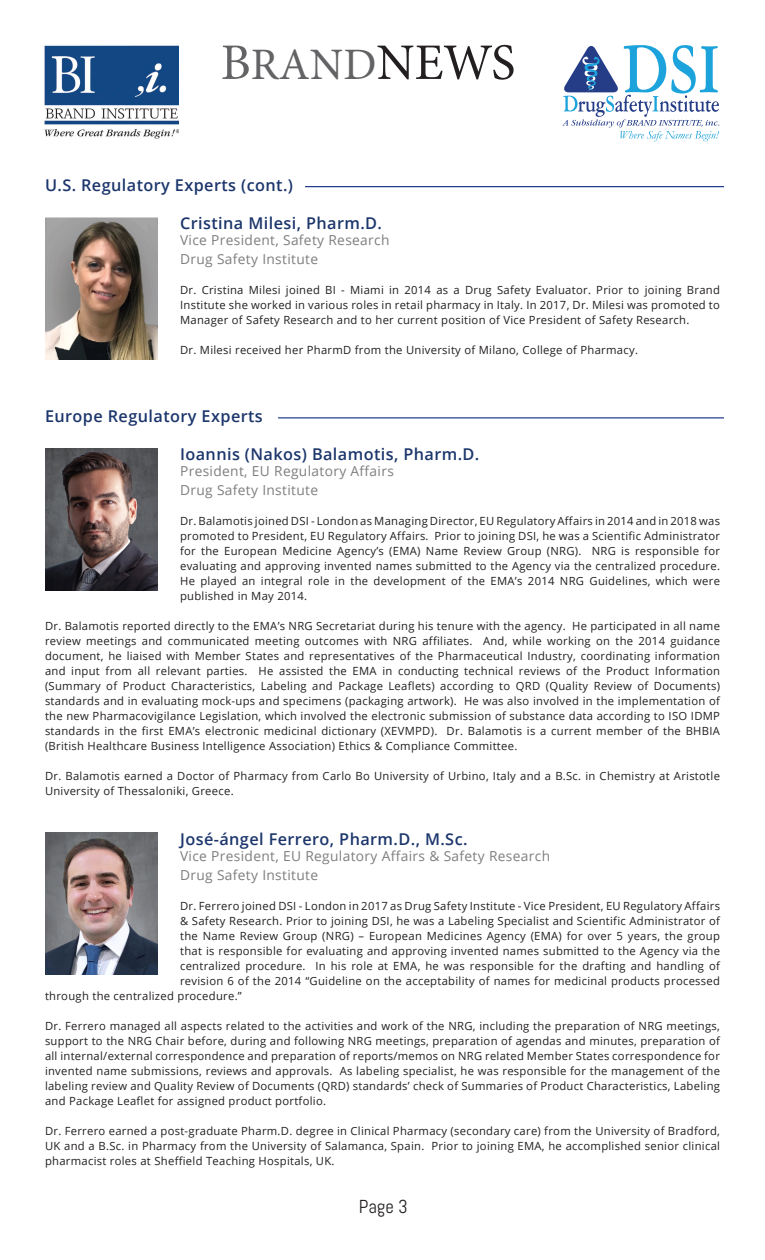
<style>
.page{position:relative;width:765px;height:1260px;background:#fff}
.page>*{position:absolute;margin:0;border:0;box-sizing:border-box;transform-origin:0 0}
.t1{font:45px "Minion Pro";color:#636366}
.t2{font:18.75px "Abel";color:#231f20}
.t3{font:600 16.25px "Open Sans";letter-spacing:.025em;color:#1c366c}
.t4{font:13.75px "Open Sans";letter-spacing:.025em;color:#7f7e7e}
.t5{font:11.25px/15px "Open Sans";letter-spacing:.025em;color:#231f20;text-align:justify}
.s1{font-size:51.25px}
.s2{font-size:51.25px;color:#231f20}
</style>
<div class="page">
<img style="left:44px;top:45px;width:135px;height:94px">
<svg style="left:562px;top:45px;width:157px;height:96px"></svg>
<img style="left:45px;top:449px;width:113px;height:141px">
<img style="left:45px;top:217px;width:113px;height:142px">
<hr style="left:305px;top:186px;width:419px;height:1px;background:#253f8e">
<hr style="left:278px;top:417px;width:446px;height:1px;background:#253f8e">
<img style="left:45px;top:832px;width:113px;height:142px">
<p class="t1" style="left:221px;top:34px;width:296px"><span class="s1">B</span>RAND<span class="s2">NEWS</span></p>
<p class="t3" style="left:45px;top:174px;width:250px">U.S. Regulatory Experts (cont.)</p>
<p class="t3" style="left:180px;top:212px;width:203px">Cristina Milesi, Pharm.D.</p>
<p class="t4" style="left:180px;top:231px;width:211px">Vice President, Safety Research</p>
<p class="t4" style="left:180px;top:249px;width:140px">Drug Safety Institute</p>
<p class="t5" style="left:180px;top:282px;width:541px">Dr. Cristina Milesi joined BI - Miami in 2014 as a Drug Safety Evaluator. Prior to joining Brand Institute she worked in various roles in retail pharmacy in Italy. In 2017, Dr. Milesi was promoted to Manager of Safety Research and to her current position of Vice President of Safety Research.</p>
<p class="t5" style="left:180px;top:342px;width:459px">Dr. Milesi received her PharmD from the University of Milano, College of Pharmacy.</p>
<p class="t3" style="left:45px;top:405px;width:219px">Europe Regulatory Experts</p>
<p class="t3" style="left:180px;top:443px;width:301px">Ioannis (Nakos) Balamotis, Pharm.D.</p>
<p class="t4" style="left:180px;top:462px;width:215px">President, EU Regulatory Affairs</p>
<p class="t4" style="left:180px;top:481px;width:140px">Drug Safety Institute</p>
<p class="t5" style="left:180px;top:513px;width:541px">Dr. Balamotis joined DSI - London as Managing Director, EU Regulatory Affairs in 2014 and in 2018 was promoted to President, EU Regulatory Affairs. Prior to joining DSI, he was a Scientific Administrator for the European Medicine Agency’s (EMA) Name Review Group (NRG). NRG is responsible for evaluating and approving invented names submitted to the Agency via the centralized procedure.<br>He played an integral role in the development of the EMA’s 2014 NRG Guidelines, which were published in May 2014.</p>
<p class="t5" style="left:45px;top:618px;width:677px">Dr. Balamotis reported directly to the EMA’s NRG Secretariat during his tenure with the agency. He participated in all name review meetings and communicated meeting outcomes with NRG affiliates. And, while working on the 2014 guidance document, he liaised with Member States and representatives of the Pharmaceutical Industry, coordinating information and input from all relevant parties. He assisted the EMA in conducting technical reviews of the Product Information (Summary of Product Characteristics, Labeling and Package Leaflets) according to QRD (Quality Review of Documents) standards and in evaluating mock-ups and specimens (packaging artwork). He was also involved in the implementation of the new Pharmacovigilance Legislation, which involved the electronic submission of substance data according to ISO IDMP standards in the first EMA’s electronic medicinal dictionary (XEVMPD). Dr. Balamotis is a current member of the BHBIA (British Healthcare Business Intelligence Association) Ethics &amp; Compliance Committee.</p>
<p class="t5" style="left:45px;top:768px;width:677px">Dr. Balamotis earned a Doctor of Pharmacy from Carlo Bo University of Urbino, Italy and a B.Sc. in Chemistry at Aristotle<br>University of Thessaloniki, Greece.</p>
<p class="t3" style="left:180px;top:828px;width:289px">José-ángel Ferrero, Pharm.D., M.Sc.</p>
<p class="t4" style="left:180px;top:847px;width:372px">Vice President, EU Regulatory Affairs &amp; Safety Research</p>
<p class="t4" style="left:180px;top:866px;width:140px">Drug Safety Institute</p>
<p class="t5" style="left:180px;top:898px;width:541px">Dr. Ferrero joined DSI - London in 2017 as Drug Safety Institute - Vice President, EU Regulatory Affairs</p>
<p class="t5" style="left:180px;top:913px;width:541px">&amp; Safety Research. Prior to joining DSI, he was a Labeling Specialist and Scientific Administrator of</p>
<p class="t5" style="left:180px;top:928px;width:541px">the Name Review Group (NRG) – European Medicines Agency (EMA) for over 5 years, the group</p>
<p class="t5" style="left:180px;top:943px;width:541px">that is responsible for evaluating and approving invented names submitted to the Agency via the</p>
<p class="t5" style="left:180px;top:958px;width:541px">centralized procedure. In his role at EMA, he was responsible for the drafting and handling of</p>
<p class="t5" style="left:180px;top:973px;width:542px">revision 6 of the 2014 “Guideline on the acceptability of names for medicinal products processed</p>
<p class="t5" style="left:45px;top:988px;width:198px">through the centralized procedure.”</p>
<p class="t5" style="left:45px;top:1018px;width:677px">Dr. Ferrero managed all aspects related to the activities and work of the NRG, including the preparation of NRG meetings, support to the NRG Chair before, during and following NRG meetings, preparation of agendas and minutes, preparation of all internal/external correspondence and preparation of reports/memos on NRG related Member States correspondence for invented name submissions, reviews and approvals. As labeling specialist, he was responsible for the management of the labeling review and Quality Review of Documents (QRD) standards’ check of Summaries of Product Characteristics, Labeling and Package Leaflet for assigned product portfolio.</p>
<p class="t5" style="left:45px;top:1123px;width:677px">Dr. Ferrero earned a post-graduate Pharm.D. degree in Clinical Pharmacy (secondary care) from the University of Bradford, UK and a B.Sc. in Pharmacy from the University of Salamanca, Spain. Prior to joining EMA, he accomplished senior clinical pharmacist roles at Sheffield Teaching Hospitals, UK.</p>
<p class="t2" style="left:359px;top:1194px;width:51px">Page 3</p>
</div>
